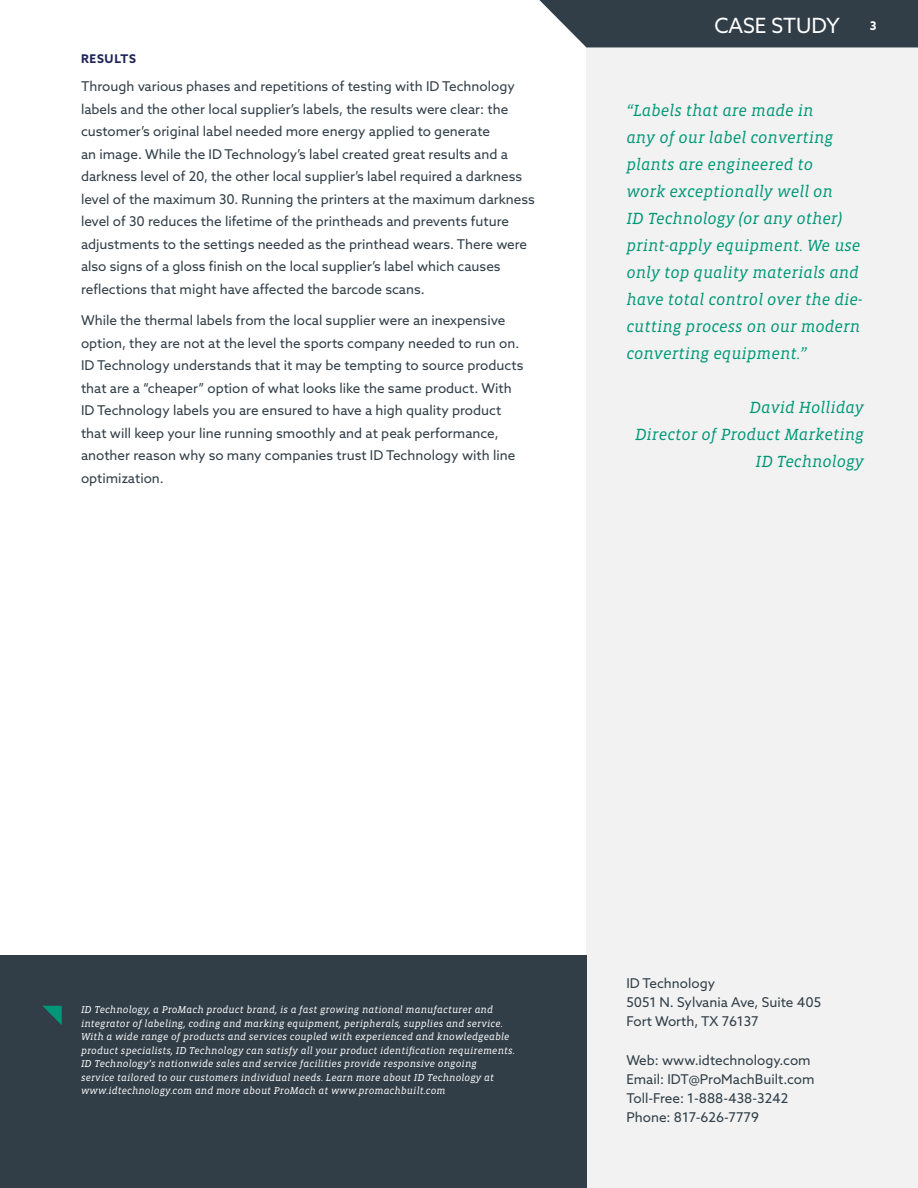
<style>
.page{position:relative;width:918px;height:1188px;background:#fff}
.page>*{position:absolute;margin:0;border:0;box-sizing:border-box;transform-origin:0 0}
.t1{font:21px "Azo Sans";color:#fff}
.C1_-_Call-out_-_Stan{font:italic 16.5px/27px "Vista Slab OTCE";color:#009778}
.B1_-_Body_-_Standard{font:13.5px/22.5px "Azo Sans";color:#313e48}
.H7_-_Heading_Gray{font:700 12px "Azo Sans";letter-spacing:.06em;color:#1f265b}
.t2{font:700 12px "Azo Sans";color:#fff}
.B5_-_Boilerplate___w{font:italic 10.2px/13.5px "Vista Slab OTCE";letter-spacing:.01em;color:#fff}
</style>
<div class="page">
<div style="left:586px;top:44px;width:332px;height:1144px;background:#f1f2f1"></div>
<div style="left:0;top:956px;width:586px;height:232px;background:#313e48"></div>
<svg style="left:43px;top:1006px;width:19px;height:19px"></svg>
<div style="left:539px;top:0;width:379px;height:47px;background:#313e48"></div>
<p class="H7_-_Heading_Gray" style="left:81px;top:51px;width:57px">RESULTS</p>
<p class="B1_-_Body_-_Standard" style="left:81px;top:75px;width:456px">Through various phases and repetitions of testing with ID Technology labels and the other local supplier’s labels, the results were clear: the customer’s original label needed more energy applied to generate<br>an image. While the ID Technology’s label created great results and a darkness level of 20, the other local supplier’s label required a darkness level of the maximum 30. Running the printers at the maximum darkness level of 30 reduces the lifetime of the printheads and prevents future adjustments to the settings needed as the printhead wears. There were also signs of a gloss finish on the local supplier’s label which causes reflections that might have affected the barcode scans.</p>
<p class="B1_-_Body_-_Standard" style="left:81px;top:309px;width:444px">While the thermal labels from the local supplier were an inexpensive option, they are not at the level the sports company needed to run on.<br>ID Technology understands that it may be tempting to source products that are a “cheaper” option of what looks like the same product. With ID Technology labels you are ensured to have a high quality product that will keep your line running smoothly and at peak performance, another reason why so many companies trust ID Technology with line optimization.</p>
<h1 class="t1" style="left:714px;top:12px;width:127px">CASE STUDY</h1>
<p class="t2" style="left:870px;top:18px;width:8px">3</p>
<p class="C1_-_Call-out_-_Stan" style="left:626px;top:96px;width:237px">“Labels that are made in<br>any of our label converting plants are engineered to<br>work exceptionally well on<br>ID Technology (or any other) print-apply equipment. We use only top quality materials and have total control over the die&shy;cutting process on our modern converting equipment.”</p>
<p class="C1_-_Call-out_-_Stan" style="left:750px;top:393px;width:116px">David Holliday</p>
<p class="C1_-_Call-out_-_Stan" style="left:635px;top:420px;width:230px">Director of Product Marketing</p>
<p class="C1_-_Call-out_-_Stan" style="left:756px;top:447px;width:110px">ID Technology</p>
<p class="B5_-_Boilerplate___w" style="left:81px;top:1003px;width:435px">ID Technology, a ProMach product brand, is a fast growing national manufacturer and integrator of labeling, coding and marking equipment, peripherals, supplies and service.<br>With a wide range of products and services coupled with experienced and knowledgeable product specialists, ID Technology can satisfy all your product identification requirements.<br>ID Technology’s nationwide sales and service facilities provide responsive ongoing<br>service tailored to our customers individual needs. Learn more about ID Technology at www.idtechnology.com and more about ProMach at www.promachbuilt.com</p>
<p class="B1_-_Body_-_Standard" style="left:626px;top:972px;width:90px">ID Technology</p>
<p class="B1_-_Body_-_Standard" style="left:626px;top:991px;width:196px">5051 N. Sylvania Ave, Suite 405</p>
<p class="B1_-_Body_-_Standard" style="left:626px;top:1010px;width:134px">Fort Worth, TX 76137</p>
<p class="B1_-_Body_-_Standard" style="left:626px;top:1048px;width:186px">Web: www.idtechnology.com</p>
<p class="B1_-_Body_-_Standard" style="left:626px;top:1068px;width:190px">Email: IDT@ProMachBuilt.com</p>
<p class="B1_-_Body_-_Standard" style="left:626px;top:1087px;width:163px">Toll-Free: 1-888-438-3242</p>
<p class="B1_-_Body_-_Standard" style="left:626px;top:1106px;width:134px">Phone: 817-626-7779</p>
</div>
